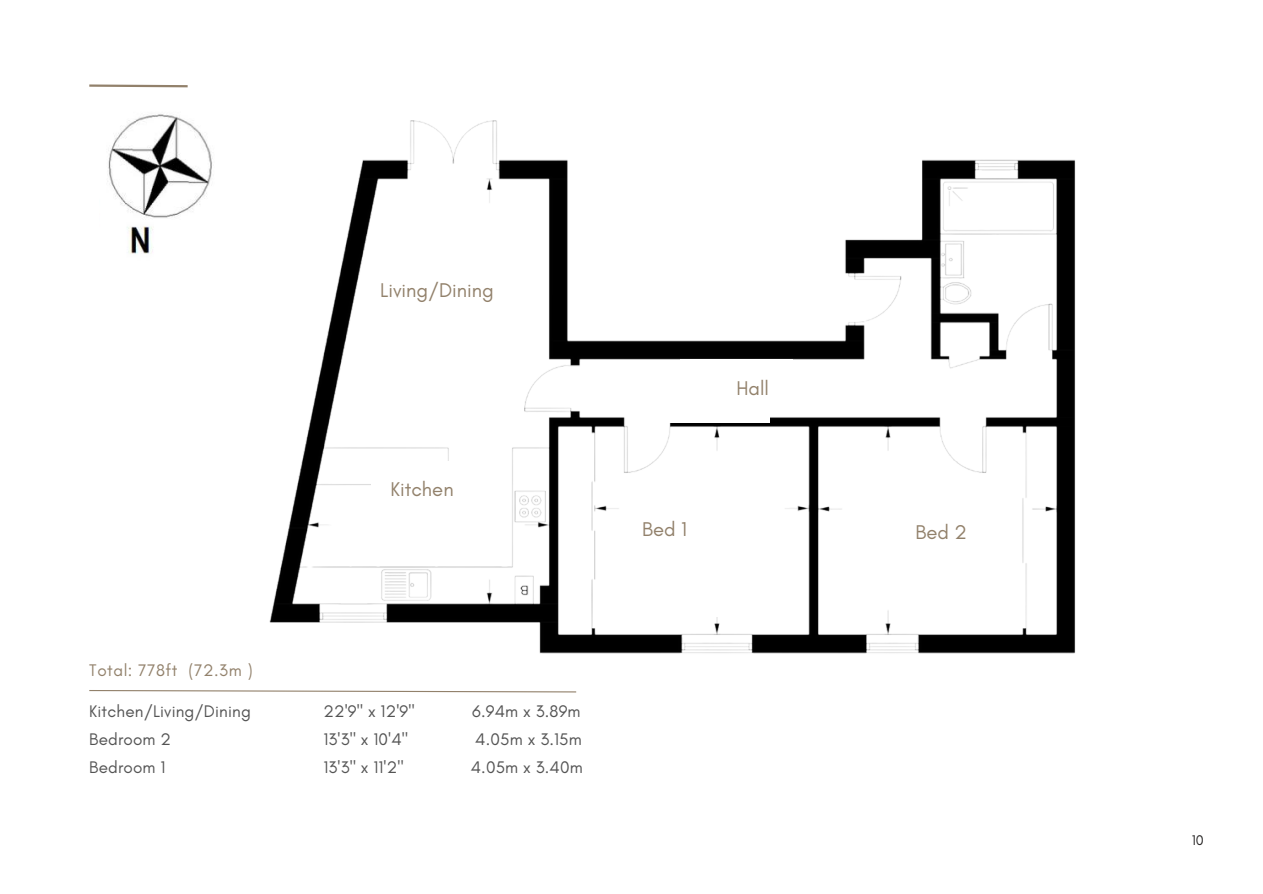
<style>
.page{position:relative;width:1263px;height:894px;background:#fff}
.page>*{position:absolute;margin:0;border:0;box-sizing:border-box;transform-origin:0 0}
.t1{font:20.25px "Glacial Indifference";color:#92816b}
.t2{font:17.1px "Glacial Indifference";letter-spacing:.01em;color:#545454}
.t3{font:17.1px "Glacial Indifference";letter-spacing:.03em;color:#92816b}
.t4{font:14.25px "Glacial Indifference";color:#272525}
</style>
<div class="page">
<img style="left:269px;top:120px;width:807px;height:534px">
<div style="left:680px;top:518px;width:81px;height:82px;background:#fff"></div>
<div style="left:658px;top:534px;width:89px;height:83px;background:#fff"></div>
<div style="left:644px;top:377px;width:125px;height:45px;background:#fff"></div>
<svg style="left:89px;top:690px;width:488px;height:2px"></svg>
<div style="left:395px;top:277px;width:116px;height:34px;background:#fff"></div>
<div style="left:375px;top:377px;width:117px;height:64px;background:#fff"></div>
<div style="left:371px;top:461px;width:116px;height:89px;background:#fff"></div>
<div style="left:680px;top:359px;width:112px;height:50px;background:#fff"></div>
<div style="left:897px;top:478px;width:94px;height:99px;background:#fff"></div>
<img style="left:108px;top:114px;width:104px;height:140px">
<svg style="left:89px;top:84px;width:99px;height:4px"></svg>
<p class="t3" style="left:89px;top:659px;width:165px">Total: 778ft (72.3m )</p>
<h1 class="t2" style="left:89px;top:700px;width:163px">Kitchen/Living/Dining</h1>
<h1 class="t2" style="left:89px;top:728px;width:83px">Bedroom 2</h1>
<h1 class="t2" style="left:89px;top:756px;width:78px">Bedroom 1</h1>
<p class="t1" style="left:380px;top:278px;width:115px">Living/Dining</p>
<p class="t1" style="left:391px;top:477px;width:65px">Kitchen</p>
<p class="t1" style="left:736px;top:376px;width:34px">Hall</p>
<p class="t1" style="left:642px;top:516px;width:46px">Bed 1</p>
<p class="t1" style="left:915px;top:520px;width:53px">Bed 2</p>
<p class="t2" style="left:323px;top:700px;width:93px">22'9" x 12'9"</p>
<p class="t2" style="left:472px;top:700px;width:110px">6.94m x 3.89m</p>
<p class="t2" style="left:323px;top:728px;width:86px">13'3" x 10'4"</p>
<p class="t2" style="left:475px;top:728px;width:108px">4.05m x 3.15m</p>
<p class="t2" style="left:323px;top:756px;width:82px">13'3" x 11'2"</p>
<p class="t2" style="left:471px;top:756px;width:114px">4.05m x 3.40m</p>
<h1 class="t4" style="left:1192px;top:831px;width:14px">10</h1>
</div>
